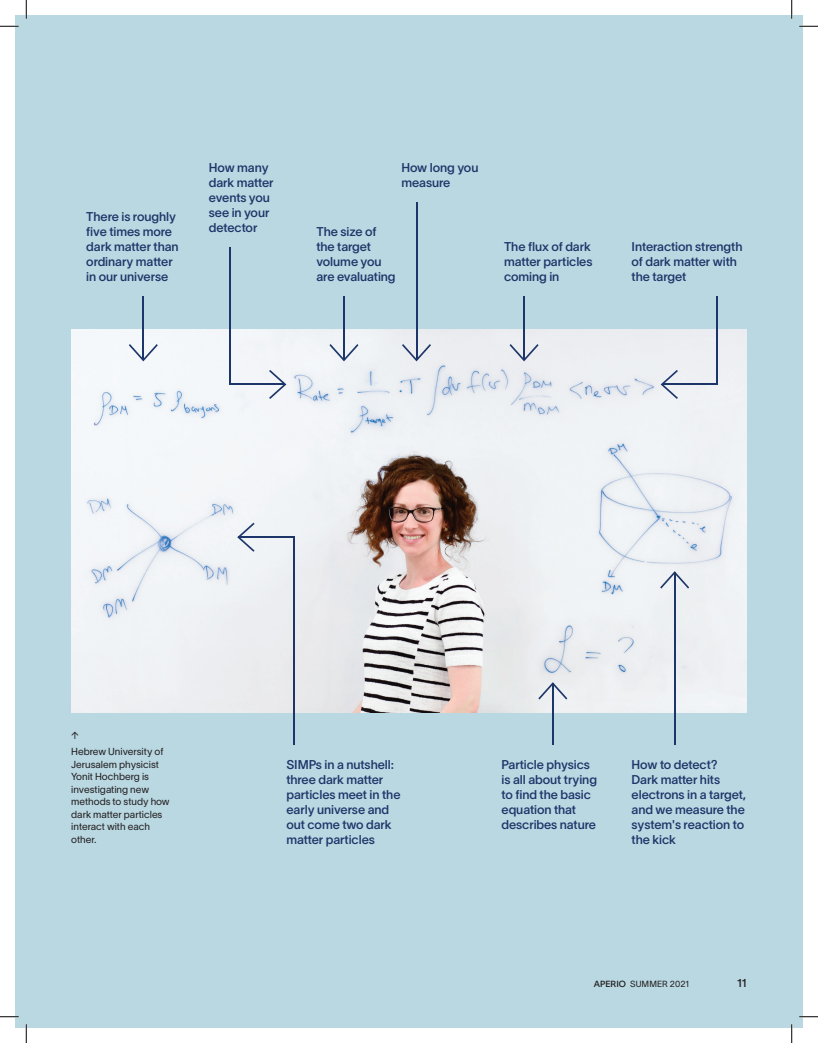
<style>
.page{position:relative;width:818px;height:1043px;background:#fff}
.page>*{position:absolute;margin:0;border:0;box-sizing:border-box;transform-origin:0 0}
.t1{font:12.5px/15px "Lausanne 500";letter-spacing:-.005em;color:#1d3669}
.t2{font:11.25px "Lausanne 500";color:#231f20}
.t3{font:10px/12.5px "Lausanne 300";color:#231f20}
.t4{font:8.75px "Lausanne 300";letter-spacing:.01em;color:#231f20}
.s1{font-family:"Lausanne 500"}
</style>
<div class="page">
<div style="left:15px;top:15px;width:787px;height:1013px;background:#b9d8e2"></div>
<img style="left:71px;top:329px;width:675px;height:383px">
<svg style="left:129px;top:344px;width:29px;height:17px"></svg>
<hr style="left:142px;top:296px;width:2px;height:64px;background:#1d3669">
<svg style="left:538px;top:682px;width:29px;height:17px"></svg>
<hr style="left:552px;top:683px;width:1px;height:61px;background:#1d3669">
<svg style="left:660px;top:571px;width:29px;height:17px"></svg>
<hr style="left:673px;top:572px;width:2px;height:172px;background:#1d3669">
<svg style="left:329px;top:344px;width:29px;height:17px"></svg>
<hr style="left:343px;top:296px;width:2px;height:64px;background:#1d3669">
<svg style="left:509px;top:344px;width:29px;height:17px"></svg>
<hr style="left:523px;top:296px;width:2px;height:64px;background:#1d3669">
<svg style="left:269px;top:370px;width:17px;height:29px"></svg>
<hr style="left:229px;top:383px;width:56px;height:2px;background:#1d3669">
<hr style="left:229px;top:247px;width:2px;height:138px;background:#1d3669">
<svg style="left:237px;top:522px;width:17px;height:29px"></svg>
<hr style="left:238px;top:536px;width:56px;height:2px;background:#1d3669">
<hr style="left:293px;top:536px;width:1px;height:208px;background:#1d3669">
<svg style="left:660px;top:370px;width:18px;height:29px"></svg>
<hr style="left:661px;top:383px;width:56px;height:2px;background:#1d3669">
<hr style="left:716px;top:296px;width:1px;height:89px;background:#1d3669">
<svg style="left:402px;top:344px;width:29px;height:17px"></svg>
<hr style="left:415px;top:202px;width:2px;height:158px;background:#1d3669">
<svg style="left:0;top:25px;width:19px;height:2px"></svg>
<svg style="left:799px;top:25px;width:19px;height:2px"></svg>
<svg style="left:0;top:1016px;width:19px;height:1px"></svg>
<svg style="left:799px;top:1015px;width:19px;height:2px"></svg>
<svg style="left:25px;top:0;width:2px;height:19px"></svg>
<svg style="left:25px;top:1024px;width:2px;height:18px"></svg>
<svg style="left:791px;top:0;width:1px;height:19px"></svg>
<svg style="left:791px;top:1024px;width:1px;height:18px"></svg>
<p class="t1" style="left:86px;top:209px;width:94px">There is roughly five times more dark matter than ordinary matter in our universe</p>
<p class="t1" style="left:209px;top:160px;width:66px">How many dark matter events you see in your detector</p>
<p class="t1" style="left:401px;top:160px;width:78px">How long you measure</p>
<p class="t1" style="left:316px;top:224px;width:81px">The size of the target volume you are evaluating</p>
<p class="t1" style="left:504px;top:239px;width:90px">The flux of dark matter particles coming in</p>
<p class="t1" style="left:631px;top:239px;width:112px">Interaction strength of dark matter with the target</p>
<p class="t3" style="left:71px;top:726px;width:94px;line-height:16.2px">↑<br>Hebrew University of</p>
<p class="t3" style="left:71px;top:757px;width:100px">Jerusalem physicist<br>Yonit Hochberg is investigating new methods to study how dark matter particles interact with each other.</p>
<p class="t1" style="left:286px;top:756px;width:116px">SIMPs in a nutshell: three dark matter particles meet in the early universe and out come two dark matter particles</p>
<p class="t1" style="left:501px;top:756px;width:97px">Particle physics is all about trying to find the basic equation that describes nature</p>
<p class="t1" style="left:631px;top:756px;width:116px">How to detect?<br>Dark matter hits electrons in a target, and we measure the system's reaction to the kick</p>
<p class="t4" style="left:593px;top:978px;width:97px"><span class="s1">APERIO</span> SUMMER 2021</p>
<p class="t2" style="left:737px;top:975px;width:11px">11</p>
</div>
